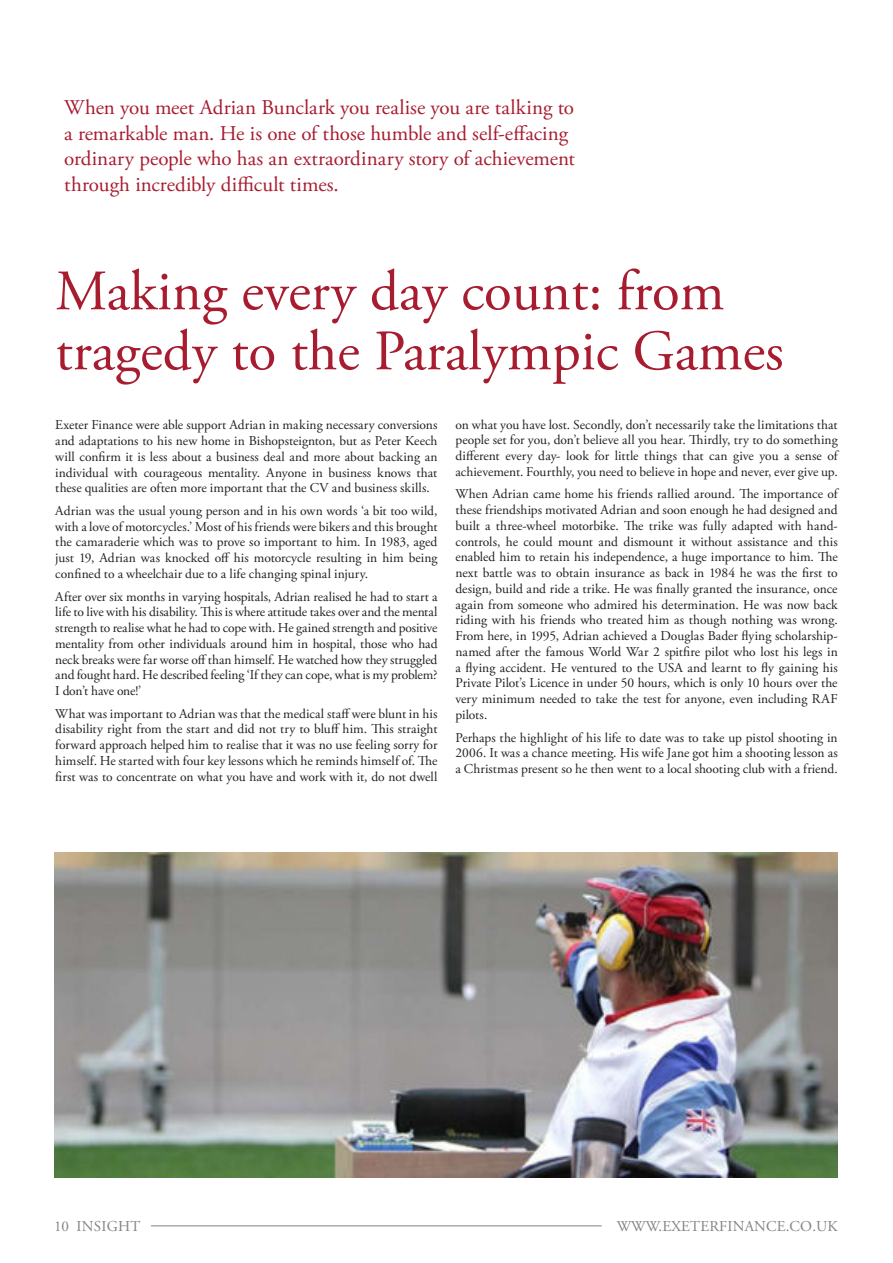
<style>
.page{position:relative;width:893px;height:1263px;background:#fff}
.page>*{position:absolute;margin:0;border:0;box-sizing:border-box;transform-origin:0 0}
.t1{font:57px/60px "Adobe Garamond Pro";color:#a81c30}
.t2{font:21px/25.5px "Adobe Garamond Pro";color:#a81c30}
.t3{font:15px "Adobe Garamond Pro";letter-spacing:.015em;color:#808285}
.t4{font:13.5px/15.8px "Adobe Garamond Pro";letter-spacing:-.005em;color:#231f20;text-align:justify}
</style>
<div class="page">
<hr style="left:151px;top:1225px;width:451px;height:1px;background:#808285">
<img style="left:54px;top:853px;width:784px;height:324px">
<h2 class="t2" style="left:64px;top:97px;width:512px">When you meet Adrian Bunclark you realise you are talking to a remarkable man. He is one of those humble and self-effacing ordinary people who has an extraordinary story of achievement through incredibly difficult times.</h2>
<h1 class="t1" style="left:55px;top:266px;width:730px">Making every day count: from tragedy to the Paralympic Games</h1>
<p class="t4" style="left:55px;top:418px;width:384px">Exeter Finance were able support Adrian in making necessary conversions and adaptations to his new home in Bishopsteignton, but as Peter Keech will confirm it is less about a business deal and more about backing an individual with courageous mentality. Anyone in business knows that these qualities are often more important that the CV and business skills.</p>
<p class="t4" style="left:55px;top:504px;width:384px">Adrian was the usual young person and in his own words ‘a bit too wild, with a love of motorcycles.’ Most of his friends were bikers and this brought the camaraderie which was to prove so important to him. In 1983, aged just 19, Adrian was knocked off his motorcycle resulting in him being confined to a wheelchair due to a life changing spinal injury.</p>
<p class="t4" style="left:55px;top:590px;width:384px">After over six months in varying hospitals, Adrian realised he had to start a life to live with his disability. This is where attitude takes over and the mental strength to realise what he had to cope with. He gained strength and positive mentality from other individuals around him in hospital, those who had neck breaks were far worse off than himself. He watched how they struggled and fought hard. He described feeling ‘If they can cope, what is my problem?<br>I don’t have one!’</p>
<p class="t4" style="left:55px;top:707px;width:384px">What was important to Adrian was that the medical staff were blunt in his disability right from the start and did not try to bluff him. This straight forward approach helped him to realise that it was no use feeling sorry for himself. He started with four key lessons which he reminds himself of. The first was to concentrate on what you have and work with it, do not dwell</p>
<p class="t4" style="left:455px;top:418px;width:384px">on what you have lost. Secondly, don’t necessarily take the limitations that people set for you, don’t believe all you hear. Thirdly, try to do something different every day- look for little things that can give you a sense of achievement. Fourthly, you need to believe in hope and never, ever give up.</p>
<p class="t4" style="left:455px;top:488px;width:384px">When Adrian came home his friends rallied around. The importance of these friendships motivated Adrian and soon enough he had designed and built a three-wheel motorbike. The trike was fully adapted with hand&shy;controls, he could mount and dismount it without assistance and this enabled him to retain his independence, a huge importance to him. The next battle was to obtain insurance as back in 1984 he was the first to design, build and ride a trike. He was finally granted the insurance, once again from someone who admired his determination. He was now back riding with his friends who treated him as though nothing was wrong.<br>From here, in 1995, Adrian achieved a Douglas Bader flying scholarship&shy;named after the famous World War 2 spitfire pilot who lost his legs in a flying accident. He ventured to the USA and learnt to fly gaining his Private Pilot’s Licence in under 50 hours, which is only 10 hours over the very minimum needed to take the test for anyone, even including RAF pilots.</p>
<p class="t4" style="left:455px;top:731px;width:384px">Perhaps the highlight of his life to date was to take up pistol shooting in 2006. It was a chance meeting. His wife Jane got him a shooting lesson as a Christmas present so he then went to a local shooting club with a friend.</p>
<p class="t3" style="left:54px;top:1221px;width:88px">10 INSIGHT</p>
<p class="t3" style="left:617px;top:1217px;width:222px">WWW.EXETERFINANCE.CO.UK</p>
</div>
